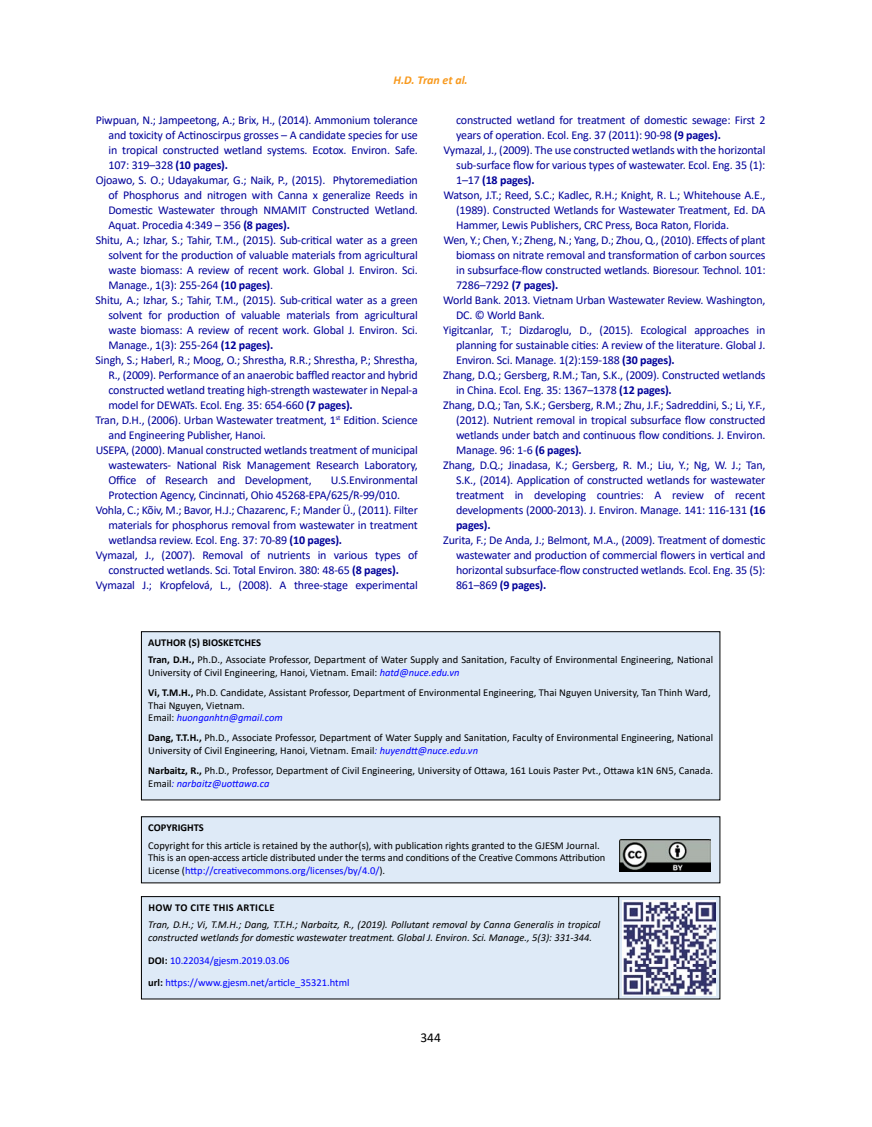
<style>
.page{position:relative;width:872px;height:1127px;background:#fff}
.page>*{position:absolute;margin:0;border:0;box-sizing:border-box;transform-origin:0 0}
.t1{font:13.5px "Calibri";color:#000}
.t2{font:12px/15px "Calibri";letter-spacing:-.015em;color:#009;text-align:justify}
.t3{font:700 12px "Calibri";letter-spacing:-.015em;color:#009}
.t4{font:italic 700 12px "Calibri";color:#f8991d}
.t5{font:10.5px/12.6px "Calibri";color:#000}
.t6{font:italic 10.5px/12.6px "Calibri";color:#000}
.t7{font:10.5px/21.6px "Calibri";color:#00f}
.t8{font:700 10.5px "Calibri";letter-spacing:.035em;color:#000}
.t9{font:700 10.5px "Calibri";color:#000}
.s1{font-weight:700}
.s2{font-weight:400}
.s3{font-style:italic;color:#00f}
.s4{color:#00f}
.s5{font-weight:700;color:#000}
</style>
<div class="page">
<div style="left:141px;top:632px;width:579px;height:168px;background:#deeaf7"></div>
<div style="left:141px;top:631px;width:579px;height:169px;border:1px solid #000"></div>
<div style="left:141px;top:896px;width:579px;height:103px;background:#deeaf7"></div>
<div style="left:141px;top:896px;width:579px;height:103px;border:1px solid #000"></div>
<hr style="left:618px;top:896px;width:1px;height:103px;background:#000">
<div style="left:141px;top:817px;width:579px;height:66px;background:#deeaf7"></div>
<img style="left:619px;top:839px;width:91px;height:32px">
<img style="left:622px;top:900px;width:94px;height:95px">
<p class="t4" style="left:393px;top:72px;width:76px">H.D. Tran et al.</p>
<p class="t2" style="left:96px;top:112px;width:324px">Piwpuan, N.; Jampeetong, A.; Brix, H., (2014). Ammonium tolerance</p>
<p class="t2" style="left:108px;top:127px;width:311px">and toxicity of Actinoscirpus grosses – A candidate species for use</p>
<p class="t2" style="left:108px;top:142px;width:311px">in tropical constructed wetland systems. Ecotox. Environ. Safe.</p>
<p class="t2" style="left:108px;top:157px;width:121px">107: 319–328 <span class="s1">(10 pages).</span></p>
<p class="t2" style="left:96px;top:172px;width:324px">Ojoawo, S. O.; Udayakumar, G.; Naik, P., (2015). Phytoremediation</p>
<p class="t2" style="left:108px;top:187px;width:311px">of Phosphorus and nitrogen with Canna x generalize Reeds in</p>
<p class="t2" style="left:108px;top:202px;width:311px">Domestic Wastewater through NMAMIT Constructed Wetland.</p>
<p class="t2" style="left:108px;top:217px;width:183px">Aquat. Procedia 4:349 – 356 <span class="s1">(8 pages).</span></p>
<p class="t2" style="left:96px;top:232px;width:324px">Shitu, A.; Izhar, S.; Tahir, T.M., (2015). Sub-critical water as a green</p>
<p class="t2" style="left:108px;top:247px;width:311px">solvent for the production of valuable materials from agricultural</p>
<p class="t2" style="left:108px;top:262px;width:311px">waste biomass: A review of recent work. Global J. Environ. Sci.</p>
<p class="t2" style="left:108px;top:277px;width:166px">Manage., 1(3): 255-264 <span class="s1">(10 pages)</span>.</p>
<p class="t2" style="left:96px;top:292px;width:324px">Shitu, A.; Izhar, S.; Tahir, T.M., (2015). Sub-critical water as a green</p>
<p class="t2" style="left:108px;top:307px;width:311px">solvent for production of valuable materials from agricultural</p>
<p class="t2" style="left:108px;top:322px;width:311px">waste biomass: A review of recent work. Global J. Environ. Sci.</p>
<p class="t2" style="left:108px;top:337px;width:166px">Manage., 1(3): 255-264 <span class="s1">(12 pages).</span></p>
<p class="t2" style="left:96px;top:352px;width:324px">Singh, S.; Haberl, R.; Moog, O.; Shrestha, R.R.; Shrestha, P.; Shrestha,</p>
<p class="t2" style="left:108px;top:367px;width:311px">R., (2009). Performance of an anaerobic baffled reactor and hybrid</p>
<p class="t2" style="left:108px;top:382px;width:311px">constructed wetland treating high-strength wastewater in Nepal-a</p>
<p class="t2" style="left:108px;top:397px;width:246px">model for DEWATs. Ecol. Eng. 35: 654-660 <span class="s1">(7 pages).</span></p>
<p class="t2" style="left:96px;top:412px;width:324px">Tran, D.H., (2006). Urban Wastewater treatment, 1<sup>st</sup> Edition. Science</p>
<p class="t2" style="left:108px;top:427px;width:159px">and Engineering Publisher, Hanoi.</p>
<p class="t2" style="left:96px;top:442px;width:324px">USEPA, (2000). Manual constructed wetlands treatment of municipal</p>
<p class="t2" style="left:108px;top:457px;width:311px">wastewaters- National Risk Management Research Laboratory,</p>
<p class="t2" style="left:108px;top:472px;width:205px">Office of Research and Development,</p>
<p class="t2" style="left:331px;top:472px;width:89px">U.S.Environmental</p>
<p class="t2" style="left:108px;top:487px;width:293px">Protection Agency, Cincinnati, Ohio 45268-EPA/625/R-99/010.</p>
<p class="t2" style="left:96px;top:502px;width:324px">Vohla, C.; Kõiv, M.; Bavor, H.J.; Chazarenc, F.; Mander Ü., (2011). Filter</p>
<p class="t2" style="left:108px;top:517px;width:311px">materials for phosphorus removal from wastewater in treatment</p>
<p class="t2" style="left:108px;top:532px;width:235px">wetlandsa review. Ecol. Eng. 37: 70-89 <span class="s1">(10 pages).</span></p>
<p class="t2" style="left:96px;top:547px;width:324px">Vymazal, J., (2007). Removal of nutrients in various types of</p>
<p class="t2" style="left:108px;top:562px;width:292px">constructed wetlands. Sci. Total Environ. 380: 48-65 <span class="s1">(8 pages).</span></p>
<p class="t2" style="left:96px;top:577px;width:324px">Vymazal J.; Kropfelová, L., (2008). A three-stage experimental</p>
<p class="t2" style="left:456px;top:112px;width:311px">constructed wetland for treatment of domestic sewage: First 2</p>
<p class="t2" style="left:456px;top:127px;width:266px">years of operation. Ecol. Eng. 37 (2011): 90-98 <span class="s1">(9 pages).</span></p>
<p class="t2" style="left:443px;top:142px;width:324px">Vymazal, J., (2009). The use constructed wetlands with the horizontal</p>
<p class="t2" style="left:456px;top:157px;width:311px">sub-surface flow for various types of wastewater. Ecol. Eng. 35 (1):</p>
<p class="t3" style="left:456px;top:171px;width:80px"><span class="s2">1–17</span> (18 pages).</p>
<p class="t2" style="left:443px;top:187px;width:324px">Watson, J.T.; Reed, S.C.; Kadlec, R.H.; Knight, R. L.; Whitehouse A.E.,</p>
<p class="t2" style="left:456px;top:202px;width:311px">(1989). Constructed Wetlands for Wastewater Treatment, Ed. DA</p>
<p class="t2" style="left:456px;top:217px;width:274px">Hammer, Lewis Publishers, CRC Press, Boca Raton, Florida.</p>
<p class="t2" style="left:443px;top:232px;width:324px">Wen, Y.; Chen, Y.; Zheng, N.; Yang, D.; Zhou, Q., (2010). Effects of plant</p>
<p class="t2" style="left:456px;top:247px;width:311px">biomass on nitrate removal and transformation of carbon sources</p>
<p class="t2" style="left:456px;top:262px;width:311px">in subsurface-flow constructed wetlands. Bioresour. Technol. 101:</p>
<p class="t2" style="left:456px;top:277px;width:104px">7286–7292 <span class="s1">(7 pages).</span></p>
<p class="t2" style="left:443px;top:292px;width:324px">World Bank. 2013. Vietnam Urban Wastewater Review. Washington,</p>
<p class="t2" style="left:456px;top:307px;width:90px">DC. © World Bank.</p>
<p class="t2" style="left:443px;top:322px;width:324px">Yigitcanlar, T.; Dizdaroglu, D., (2015). Ecological approaches in</p>
<p class="t2" style="left:456px;top:337px;width:311px">planning for sustainable cities: A review of the literature. Global J.</p>
<p class="t2" style="left:456px;top:352px;width:220px">Environ. Sci. Manage. 1(2):159-188 <span class="s1">(30 pages).</span></p>
<p class="t2" style="left:443px;top:367px;width:324px">Zhang, D.Q.; Gersberg, R.M.; Tan, S.K., (2009). Constructed wetlands</p>
<p class="t2" style="left:456px;top:382px;width:217px">in China. Ecol. Eng. 35: 1367–1378 <span class="s1">(12 pages).</span></p>
<p class="t2" style="left:443px;top:397px;width:324px">Zhang, D.Q.; Tan, S.K.; Gersberg, R.M.; Zhu, J.F.; Sadreddini, S.; Li, Y.F.,</p>
<p class="t2" style="left:456px;top:412px;width:311px">(2012). Nutrient removal in tropical subsurface flow constructed</p>
<p class="t2" style="left:456px;top:427px;width:311px">wetlands under batch and continuous flow conditions. J. Environ.</p>
<p class="t2" style="left:456px;top:442px;width:127px">Manage. 96: 1-6 <span class="s1">(6 pages).</span></p>
<p class="t2" style="left:443px;top:457px;width:324px">Zhang, D.Q.; Jinadasa, K.; Gersberg, R. M.; Liu, Y.; Ng, W. J.; Tan,</p>
<p class="t2" style="left:456px;top:472px;width:311px">S.K., (2014). Application of constructed wetlands for wastewater</p>
<p class="t2" style="left:456px;top:487px;width:311px">treatment in developing countries: A review of recent</p>
<p class="t2" style="left:456px;top:502px;width:311px">developments (2000-2013). J. Environ. Manage. 141: 116-131 <span class="s1">(16</span></p>
<p class="t3" style="left:456px;top:516px;width:36px">pages).</p>
<p class="t2" style="left:456px;top:532px;width:311px;text-indent:-13px">Zurita, F.; De Anda, J.; Belmont, M.A., (2009). Treatment of domestic wastewater and production of commercial flowers in vertical and horizontal subsurface-flow constructed wetlands. Ecol. Eng. 35 (5):<br>861–869 <span class="s1">(9 pages).</span></p>
<p class="t5" style="left:148px;top:634px;width:566px;line-height:17.1px"><span class="s1">AUTHOR (S) BIOSKETCHES<br>Tran, D.H.,</span> Ph.D., Associate Professor, Department of Water Supply and Sanitation, Faculty of Environmental Engineering, National</p>
<p class="t5" style="left:148px;top:662px;width:564px;line-height:20.1px">University of Civil Engineering, Hanoi, Vietnam. Email: <span class="s3">hatd@nuce.edu.vn<br></span><span class="s1">Vi, T.M.H.,</span> Ph.D. Candidate, Assistant Professor, Department of Environmental Engineering, Thai Nguyen University, Tan Thinh Ward,</p>
<p class="t5" style="left:148px;top:699px;width:136px">Thai Nguyen, Vietnam.<br>Email: <span class="s3">huonganhtn@gmail.com</span></p>
<p class="t5" style="left:148px;top:731px;width:566px"><span class="s1">Dang, T.T.H.,</span> Ph.D., Associate Professor, Department of Water Supply and Sanitation, Faculty of Environmental Engineering, National<br>University of Civil Engineering, Hanoi, Vietnam. Email<span class="s3">: huyendtt@nuce.edu.vn</span></p>
<p class="t5" style="left:148px;top:764px;width:566px"><span class="s1">Narbaitz, R.,</span> Ph.D., Professor, Department of Civil Engineering, University of Ottawa, 161 Louis Paster Pvt., Ottawa k1N 6N5, Canada.<br>Email<span class="s3">: narbaitz@uottawa.ca</span></p>
<p class="t9" style="left:148px;top:820px;width:57px">COPYRIGHTS</p>
<p class="t5" style="left:148px;top:838px;width:459px">Copyright for this article is retained by the author(s), with publication rights granted to the GJESM Journal.<br>This is an open-access article distributed under the terms and conditions of the Creative Commons Attribution<br>License (<span class="s4">http://creativecommons.org/licenses/by/4.0/</span>).</p>
<p class="t8" style="left:148px;top:900px;width:127px">HOW TO CITE THIS ARTICLE</p>
<p class="t6" style="left:148px;top:918px;width:453px">Tran, D.H.; Vi, T.M.H.; Dang, T.T.H.; Narbaitz, R., (2019). Pollutant removal by Canna Generalis in tropical constructed wetlands for domestic wastewater treatment. Global J. Environ. Sci. Manage., 5(3): 331-344.</p>
<p class="t7" style="left:148px;top:949px;width:203px"><span class="s5">DOI:</span> 10.22034/gjesm.2019.03.06<br><span class="s5">url:</span> https://www.gjesm.net/article_35321.html</p>
<p class="t1" style="left:420px;top:1028px;width:22px">344</p>
</div>
